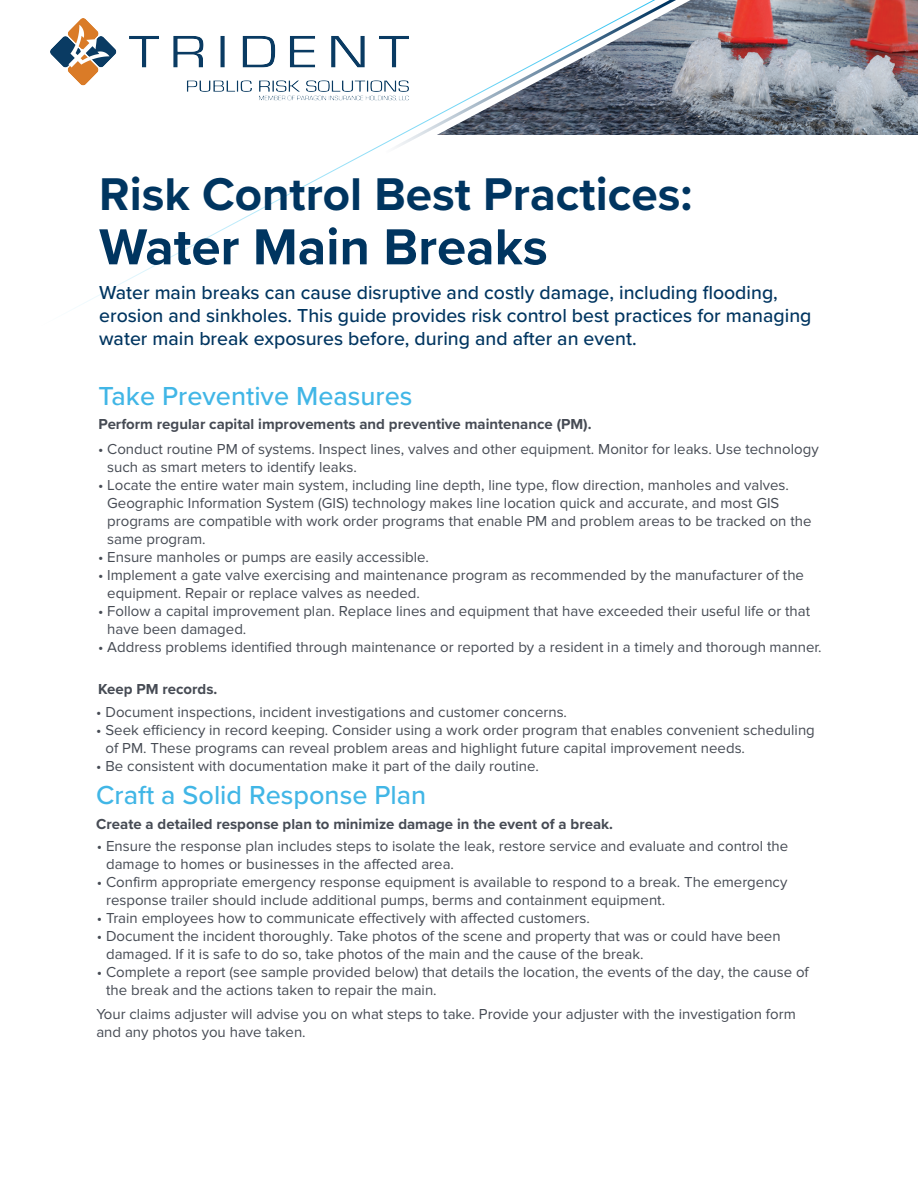
<style>
.page{position:relative;width:918px;height:1188px;background:#fff}
.page>*{position:absolute;margin:0;border:0;box-sizing:border-box;transform-origin:0 0}
.t1{font:700 52.5px "Proxima Nova";color:#003560}
.t2{font:700 47.55px "Proxima Nova";color:#003560}
.t3{font:500 27px "Proxima Nova";color:#41b6e6}
.t4{font:500 19.5px/23.4px "Proxima Nova";color:#003560}
.t5{font:15px/18px "Proxima Nova";color:#464b54}
.t6{font:700 15px "Proxima Nova";color:#464b54}
</style>
<div class="page">
<img style="left:761px;top:0;width:157px;height:135px">
<svg style="left:50px;top:0;width:711px;height:309px"></svg>
<img style="left:51px;top:19px;width:358px;height:81px">
<h2 class="t2" style="left:99px;top:159px;width:595px">Risk Control Best Practices:</h2>
<h1 class="t1" style="left:99px;top:208px;width:450px">Water Main Breaks</h1>
<h3 class="t4" style="left:99px;top:280px;width:714px">Water main breaks can cause disruptive and costly damage, including flooding, erosion and sinkholes. This guide provides risk control best practices for managing water main break exposures before, during and after an event.</h3>
<h3 class="t3" style="left:99px;top:376px;width:315px">Take Preventive Measures</h3>
<p class="t6" style="left:99px;top:413px;width:495px">Perform regular capital improvements and preventive maintenance (PM).</p>
<p class="t5" style="left:107px;top:441px;width:713px;text-indent:-9px">• Conduct routine PM of systems. Inspect lines, valves and other equipment. Monitor for leaks. Use technology such as smart meters to identify leaks.</p>
<p class="t5" style="left:107px;top:477px;width:706px;text-indent:-9px">• Locate the entire water main system, including line depth, line type, flow direction, manholes and valves.<br>Geographic Information System (GIS) technology makes line location quick and accurate, and most GIS programs are compatible with work order programs that enable PM and problem areas to be tracked on the same program.</p>
<p class="t5" style="left:98px;top:549px;width:333px">• Ensure manholes or pumps are easily accessible.</p>
<p class="t5" style="left:107px;top:567px;width:698px;text-indent:-9px">• Implement a gate valve exercising and maintenance program as recommended by the manufacturer of the equipment. Repair or replace valves as needed.</p>
<p class="t5" style="left:107px;top:603px;width:704px;text-indent:-9px">• Follow a capital improvement plan. Replace lines and equipment that have exceeded their useful life or that have been damaged.</p>
<p class="t5" style="left:98px;top:639px;width:725px">• Address problems identified through maintenance or reported by a resident in a timely and thorough manner.</p>
<p class="t6" style="left:98px;top:678px;width:121px">Keep PM records.</p>
<p class="t5" style="left:96px;top:703px;width:472px">• Document inspections, incident investigations and customer concerns.</p>
<p class="t5" style="left:106px;top:721px;width:711px;text-indent:-9px">• Seek efficiency in record keeping. Consider using a work order program that enables convenient scheduling of PM. These programs can reveal problem areas and highlight future capital improvement needs.</p>
<p class="t5" style="left:96px;top:757px;width:444px">• Be consistent with documentation make it part of the daily routine.</p>
<h3 class="t3" style="left:96px;top:775px;width:332px">Craft a Solid Response Plan</h3>
<p class="t6" style="left:96px;top:813px;width:518px">Create a detailed response plan to minimize damage in the event of a break.</p>
<p class="t5" style="left:106px;top:837px;width:684px;text-indent:-9px">• Ensure the response plan includes steps to isolate the leak, restore service and evaluate and control the damage to homes or businesses in the affected area.</p>
<p class="t5" style="left:106px;top:873px;width:683px;text-indent:-9px">• Confirm appropriate emergency response equipment is available to respond to a break. The emergency response trailer should include additional pumps, berms and containment equipment.</p>
<p class="t5" style="left:97px;top:909px;width:495px">• Train employees how to communicate effectively with affected customers.</p>
<p class="t5" style="left:106px;top:927px;width:676px;text-indent:-9px">• Document the incident thoroughly. Take photos of the scene and property that was or could have been damaged. If it is safe to do so, take photos of the main and the cause of the break.</p>
<p class="t5" style="left:106px;top:963px;width:704px;text-indent:-9px">• Complete a report (see sample provided below) that details the location, the events of the day, the cause of the break and the actions taken to repair the main.</p>
<p class="t5" style="left:96px;top:1006px;width:701px">Your claims adjuster will advise you on what steps to take. Provide your adjuster with the investigation form and any photos you have taken.</p>
</div>
